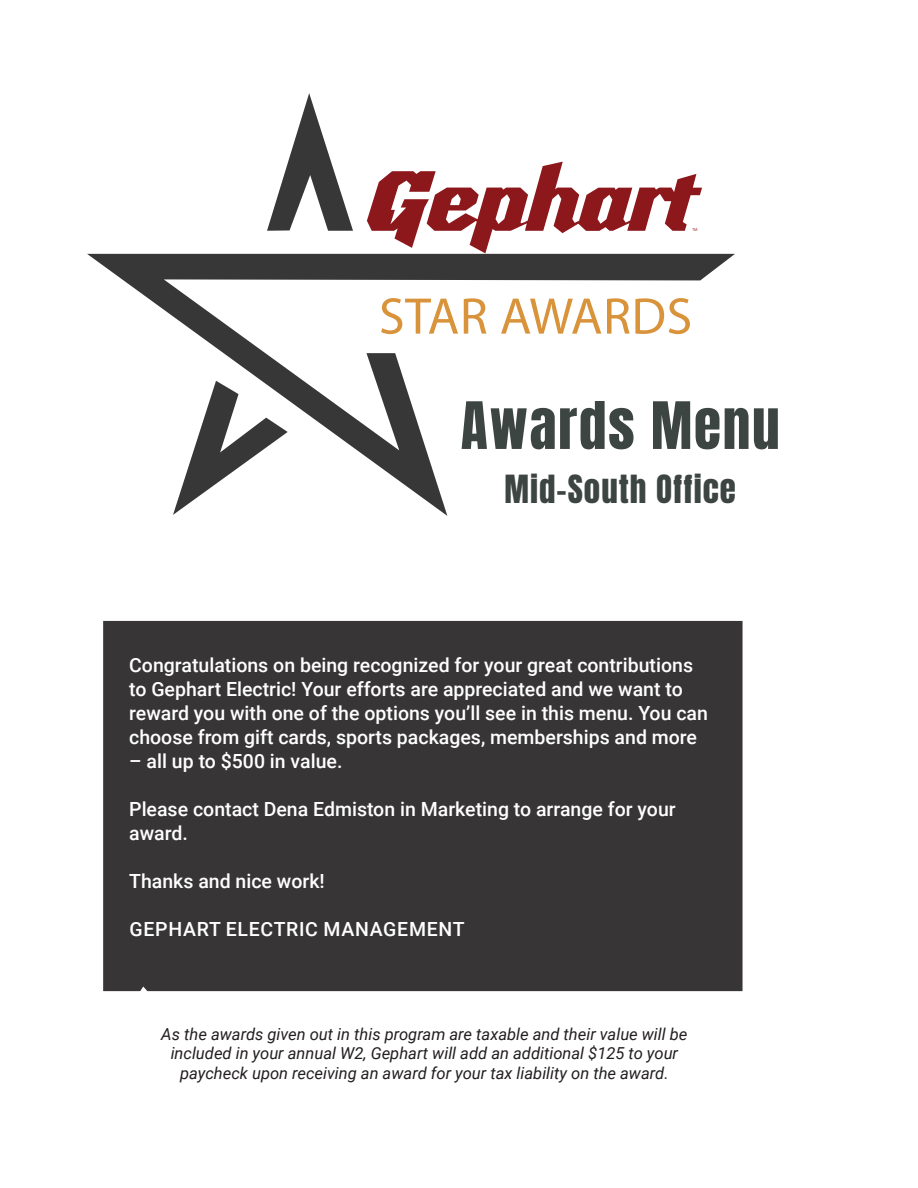
<style>
.page{position:relative;width:918px;height:1188px;background:#fff}
.page>*{position:absolute;margin:0;border:0;box-sizing:border-box;transform-origin:0 0}
.t1{font:55.5px "Anton";letter-spacing:.03em;color:#3d4543}
.t2{font:700 51.9px "Century Gothic";letter-spacing:.01em;color:#d9933b}
.t3{font:33px "Anton";letter-spacing:.03em;color:#3d4543}
.t4{font:500 19.5px/24px "Roboto";color:#fff}
.t5{font:500 19.5px "Roboto";letter-spacing:.035em;color:#fff}
.t6{font:italic 16.5px/19.8px "Roboto";color:#231f20;text-align:center}
</style>
<div class="page">
<div style="left:103px;top:621px;width:640px;height:370px;background:#373536"></div>
<svg style="left:87px;top:254px;width:648px;height:262px"></svg>
<svg style="left:267px;top:93px;width:86px;height:138px"></svg>
<svg style="left:173px;top:381px;width:115px;height:134px"></svg>
<svg style="left:367px;top:162px;width:335px;height:91px"></svg>
<p class="t2" style="left:379px;top:284px;width:315px">STAR AWARDS</p>
<p class="t1" style="left:461px;top:397px;width:320px">Awards Menu</p>
<p class="t3" style="left:505px;top:472px;width:233px">Mid-South Office</p>
<p class="t4" style="left:129px;top:653px;width:580px">Congratulations on being recognized for your great contributions to Gephart Electric! Your efforts are appreciated and we want to reward you with one of the options you’ll see in this menu. You can choose from gift cards, sports packages, memberships and more</p>
<p class="t4" style="left:129px;top:749px;width:215px">– all up to $500 in value.</p>
<p class="t4" style="left:129px;top:797px;width:548px">Please contact Dena Edmiston in Marketing to arrange for your award.</p>
<p class="t4" style="left:129px;top:869px;width:197px">Thanks and nice work!</p>
<p class="t5" style="left:130px;top:916px;width:337px">GEPHART ELECTRIC MANAGEMENT</p>
<p class="t6" style="left:161px;top:1023px;width:528px">As the awards given out in this program are taxable and their value will be included in your annual W2, Gephart will add an additional $125 to your paycheck upon receiving an award for your tax liability on the award.</p>
</div>
